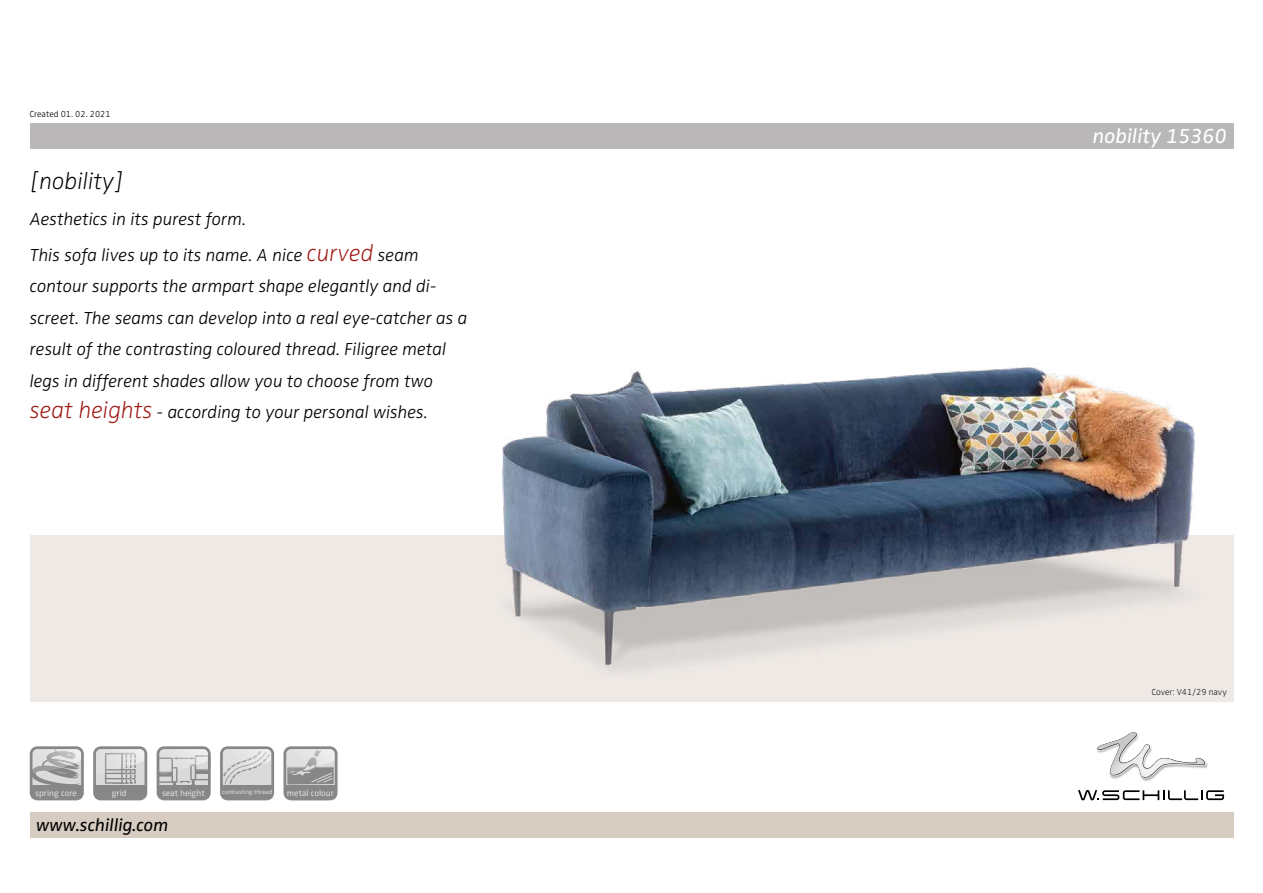
<style>
.page{position:relative;width:1263px;height:893px;background:#fff}
.page>*{position:absolute;margin:0;border:0;box-sizing:border-box;transform-origin:0 0}
.t1{font:italic 300 expanded 24px "Zwo Pro";color:#000}
.t2{font:italic 21px "Zwo Pro";color:#fff}
.t3{font:italic 300 18px/31.5px "Zwo Pro";color:#000}
.t4{font:italic 18px "Zwo Pro";color:#000}
.t5{font:300 9px "Zwo Pro";color:#000}
.t6{font:300 expanded 9px "Zwo Pro";color:#000}
.t7{font:8.85px "Zwo Pro";color:#dadada}
.t8{font:6.3px "Zwo Pro";color:#dadada}
.s1{font-stretch:expanded;font-size:24px;color:#9e1510}
</style>
<div class="page">
<div style="left:30px;top:123px;width:1203px;height:26px;background:#b9b7b7"></div>
<div style="left:30px;top:535px;width:1203px;height:167px;background:#eee9e5"></div>
<div style="left:30px;top:812px;width:1203px;height:26px;background:#d6ccc1"></div>
<img style="left:502px;top:367px;width:693px;height:304px">
<svg style="left:93px;top:746px;width:54px;height:54px;background:#b5b5b5"></svg>
<svg style="left:220px;top:746px;width:54px;height:54px;background:#c9c9c9"></svg>
<div style="left:223px;top:785px;width:49px;height:13px;background:#878787"></div>
<svg style="left:30px;top:746px;width:54px;height:54px;background:#b7b7b6"></svg>
<div style="left:32px;top:785px;width:49px;height:13px;background:#878787"></div>
<svg style="left:157px;top:746px;width:54px;height:54px;background:#b5b5b4"></svg>
<div style="left:286px;top:785px;width:49px;height:13px;background:#878787"></div>
<svg style="left:287px;top:750px;width:47px;height:35px;background:#bababa"></svg>
<div style="left:283px;top:746px;width:55px;height:54px;border:3px solid #878787;border-radius:6px"></div>
<svg style="left:1096px;top:749px;width:112px;height:30px"></svg>
<img style="left:1097px;top:732px;width:107px;height:45px">
<svg style="left:1078px;top:790px;width:146px;height:10px"></svg>
<p class="t5" style="left:30px;top:109px;width:82px">Created 01. 02. 2021</p>
<h1 class="t1" style="left:30px;top:167px;width:96px">[nobility]</h1>
<p class="t3" style="left:30px;top:201px;width:390px;line-height:35.7px">Aesthetics in its purest form.<br>This sofa lives up to its name. A nice <span class="s1">curved</span> seam</p>
<p class="t3" style="left:30px;top:271px;width:439px">contour supports the armpart shape elegantly and di&shy;screet. The seams can develop into a real eye-catcher as a result of the contrasting coloured thread. Filigree metal legs in different shades allow you to choose from two <span class="s1">seat heights</span> - according to your personal wishes.</p>
<p class="t7" style="left:112px;top:787px;width:17px">grid</p>
<p class="t8" style="left:222px;top:788px;width:52px">contrasting thread</p>
<p class="t7" style="left:35px;top:787px;width:43px">spring core</p>
<p class="t7" style="left:162px;top:787px;width:44px">seat height</p>
<p class="t7" style="left:287px;top:788px;width:48px">metal colour</p>
<p class="t4" style="left:36px;top:815px;width:134px">www.schillig.com</p>
<p class="t2" style="left:1093px;top:124px;width:136px">nobility 15360</p>
<p class="t6" style="left:1152px;top:687px;width:76px">Cover: V41/29 navy</p>
</div>
